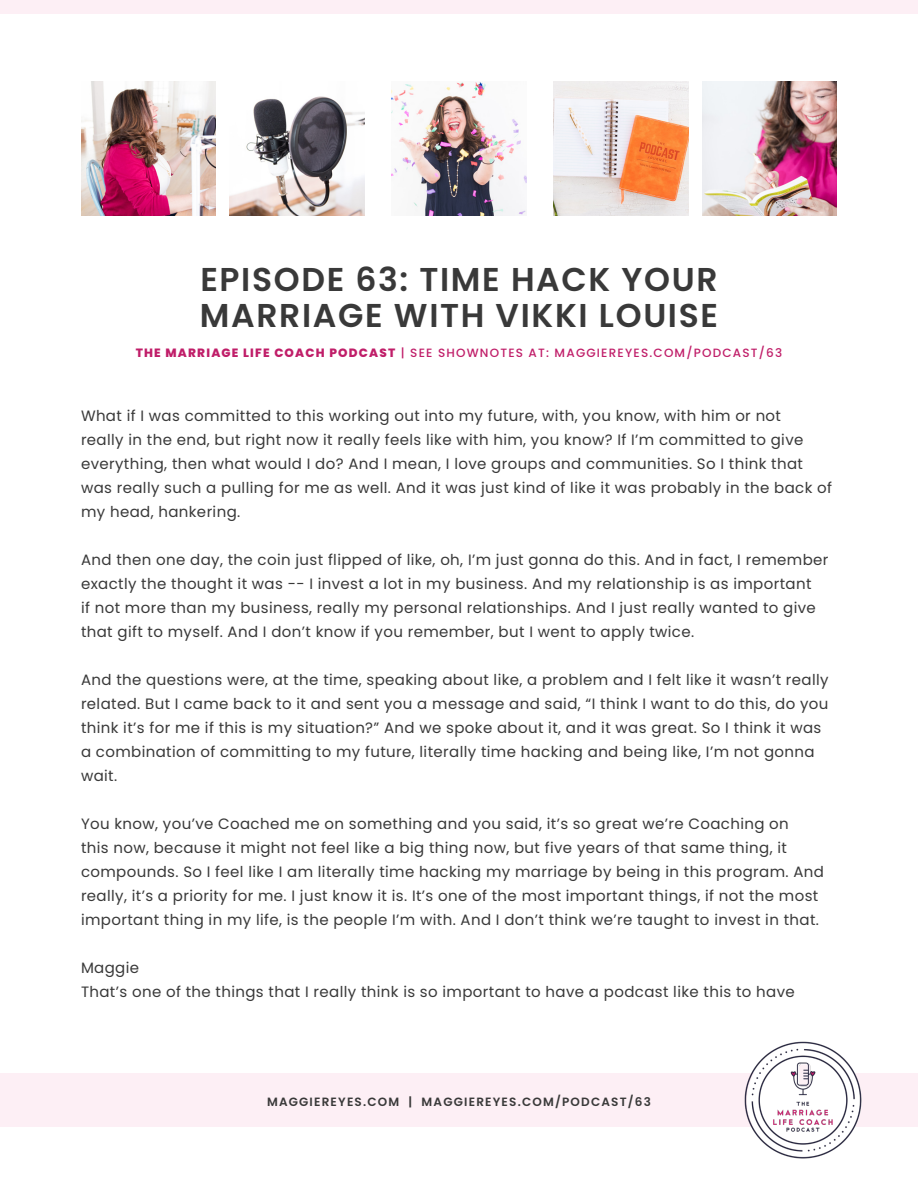
<style>
.page{position:relative;width:918px;height:1188px;background:#fff}
.page>*{position:absolute;margin:0;border:0;box-sizing:border-box;transform-origin:0 0}
.t1{font:600 33px/36px "Poppins";letter-spacing:.05em;color:#393939}
.t2{font:15px/24px "Poppins";letter-spacing:.025em;color:#393939}
.t3{font:500 12px "Poppins";letter-spacing:.1em;color:#c01e69}
.t4{font:600 12px "Poppins";letter-spacing:.1em;color:#393939}
.s1{font-weight:800}
</style>
<div class="page">
<div style="left:0;top:1073px;width:918px;height:54px;background:#fdeff5"></div>
<div style="left:0;top:0;width:918px;height:14px;background:#fdeff5"></div>
<img style="left:81px;top:81px;width:135px;height:135px">
<img style="left:392px;top:82px;width:134px;height:134px">
<img style="left:702px;top:81px;width:135px;height:135px">
<img style="left:230px;top:96px;width:134px;height:120px">
<img style="left:554px;top:81px;width:134px;height:135px">
<img style="left:744px;top:1041px;width:118px;height:118px">
<h1 class="t1" style="left:200px;top:262px;width:520px">EPISODE 63: TIME HACK YOUR<br>MARRIAGE WITH VIKKI LOUISE</h1>
<p class="t3" style="left:136px;top:346px;width:648px"><span class="s1">THE MARRIAGE LIFE COACH PODCAST</span> | SEE SHOWNOTES AT: MAGGIEREYES.COM/PODCAST/63</p>
<p class="t2" style="left:81px;top:404px;width:753px">What if I was committed to this working out into my future, with, you know, with him or not<br>really in the end, but right now it really feels like with him, you know? If I’m committed to give everything, then what would I do? And I mean, I love groups and communities. So I think that was really such a pulling for me as well. And it was just kind of like it was probably in the back of my head, hankering.</p>
<p class="t2" style="left:81px;top:548px;width:749px">And then one day, the coin just flipped of like, oh, I’m just gonna do this. And in fact, I remember exactly the thought it was -- I invest a lot in my business. And my relationship is as important<br>if not more than my business, really my personal relationships. And I just really wanted to give that gift to myself. And I don’t know if you remember, but I went to apply twice.</p>
<p class="t2" style="left:81px;top:668px;width:749px">And the questions were, at the time, speaking about like, a problem and I felt like it wasn’t really related. But I came back to it and sent you a message and said, “I think I want to do this, do you think it’s for me if this is my situation?” And we spoke about it, and it was great. So I think it was a combination of committing to my future, literally time hacking and being like, I’m not gonna wait.</p>
<p class="t2" style="left:81px;top:812px;width:745px">You know, you’ve Coached me on something and you said, it’s so great we’re Coaching on<br>this now, because it might not feel like a big thing now, but five years of that same thing, it compounds. So I feel like I am literally time hacking my marriage by being in this program. And really, it’s a priority for me. I just know it is. It’s one of the most important things, if not the most important thing in my life, is the people I’m with. And I don’t think we’re taught to invest in that.</p>
<p class="t2" style="left:81px;top:956px;width:715px">Maggie<br>That’s one of the things that I really think is so important to have a podcast like this to have</p>
<p class="t4" style="left:267px;top:1095px;width:385px">MAGGIEREYES.COM | MAGGIEREYES.COM/PODCAST/63</p>
</div>
